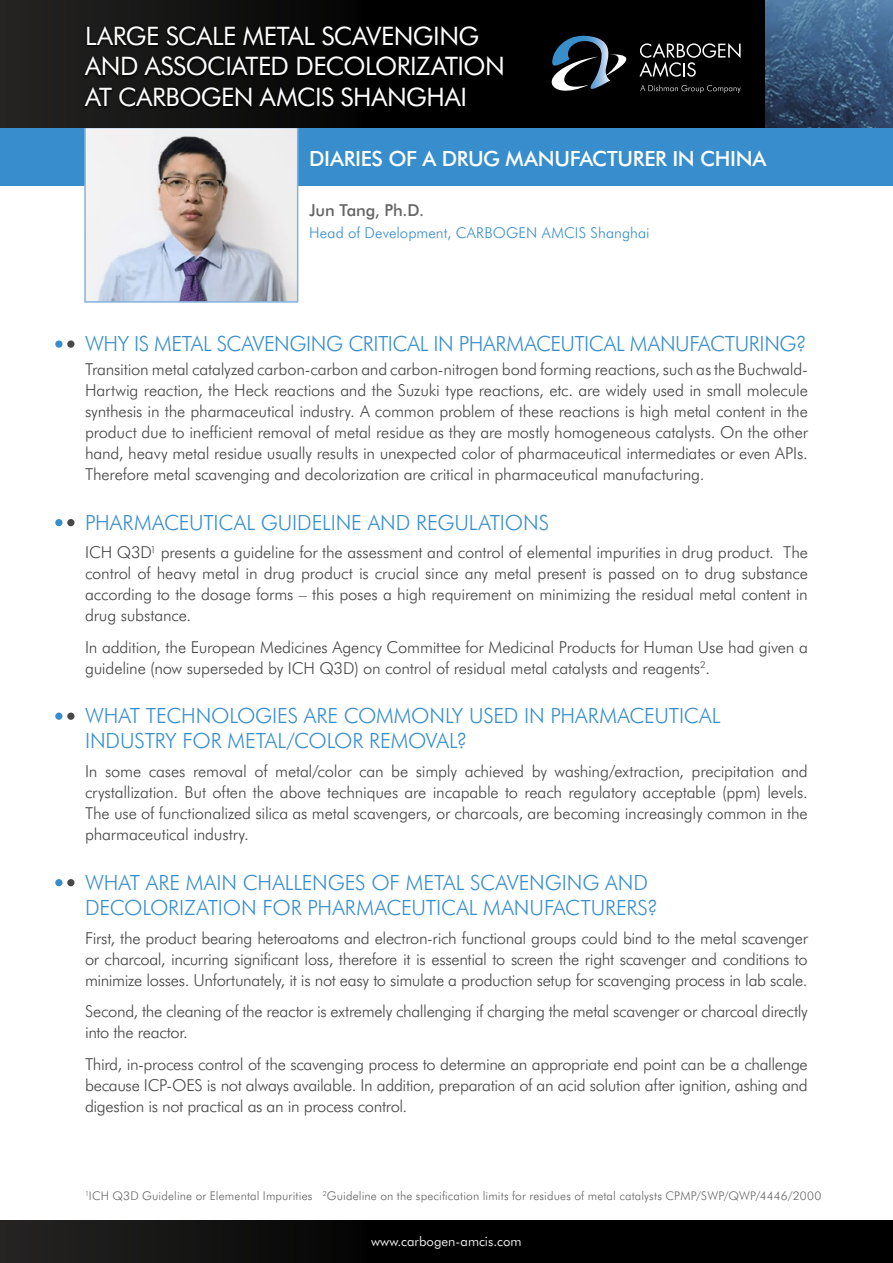
<style>
.page{position:relative;width:893px;height:1263px;background:#fff}
.page>*{position:absolute;margin:0;border:0;box-sizing:border-box;transform-origin:0 0}
.t1{font:25.5px/30.6px "Futura BT";letter-spacing:-.02em;color:#fff}
.t2{font:300 21px/25.2px "Futura BT";letter-spacing:-.01em;color:#388ecd}
.t3{font:500 21px "Futura BT";letter-spacing:-.015em;color:#fff}
.t4{font:300 16.5px/21px "Futura BT";letter-spacing:-.015em;color:#484848;text-align:justify}
.t5{font:500 16.5px "Futura BT";letter-spacing:-.01em;color:#656565}
.t6{font:300 15px "Futura BT";letter-spacing:.005em;color:#388ecd}
.t7{font:13.05px "Futura BT";color:#ebebeb}
.t8{font:300 12px "Futura BT";letter-spacing:.015em;color:#656565}
</style>
<div class="page">
<div style="left:0;top:104px;width:893px;height:82px;background:#388ecd"></div>
<img style="left:87px;top:130px;width:208px;height:170px">
<div style="left:84px;top:127px;width:214px;height:176px;border:2px solid #87b1dd"></div>
<svg style="left:0;top:0;width:765px;height:128px;background:#0b0a0a"></svg>
<img style="left:765px;top:0;width:128px;height:128px">
<svg style="left:549px;top:36px;width:192px;height:62px;background:#23272b"></svg>
<div style="left:82px;top:23px;width:423px;height:87px;background:#000;opacity:.7"></div>
<div style="left:0;top:1220px;width:893px;height:43px;background:linear-gradient(to right,#1b1a19,#000)"></div>
<div style="left:67px;top:340px;width:8px;height:8px;background:#484848;border-radius:50%"></div>
<div style="left:55px;top:340px;width:8px;height:8px;background:#388ecd;border-radius:50%"></div>
<div style="left:67px;top:519px;width:8px;height:7px;background:#484848;border-radius:50%"></div>
<div style="left:55px;top:519px;width:8px;height:7px;background:#388ecd;border-radius:50%"></div>
<div style="left:67px;top:712px;width:8px;height:8px;background:#484848;border-radius:50%"></div>
<div style="left:55px;top:712px;width:8px;height:8px;background:#388ecd;border-radius:50%"></div>
<div style="left:67px;top:879px;width:8px;height:7px;background:#484848;border-radius:50%"></div>
<div style="left:55px;top:879px;width:8px;height:7px;background:#388ecd;border-radius:50%"></div>
<h1 class="t1" style="left:85px;top:19px;width:421px">LARGE SCALE METAL SCAVENGING<br>AND ASSOCIATED DECOLORIZATION<br>AT CARBOGEN AMCIS SHANGHAI</h1>
<p class="t3" style="left:309px;top:144px;width:459px">DIARIES OF A DRUG MANUFACTURER IN CHINA</p>
<p class="t5" style="left:309px;top:198px;width:116px">Jun Tang, Ph.D.</p>
<p class="t6" style="left:309px;top:223px;width:342px">Head of Development, CARBOGEN AMCIS Shanghai</p>
<p class="t2" style="left:85px;top:330px;width:723px">WHY IS METAL SCAVENGING CRITICAL IN PHARMACEUTICAL MANUFACTURING?</p>
<p class="t4" style="left:85px;top:358px;width:724px">Transition metal catalyzed carbon-carbon and carbon-nitrogen bond forming reactions, such as the Buchwald-Hartwig reaction, the Heck reactions and the Suzuki type reactions, etc. are widely used in small molecule synthesis in the pharmaceutical industry. A common problem of these reactions is high metal content in the product due to inefficient removal of metal residue as they are mostly homogeneous catalysts. On the other hand, heavy metal residue usually results in unexpected color of pharmaceutical intermediates or even APIs.<br>Therefore metal scavenging and decolorization are critical in pharmaceutical manufacturing.</p>
<p class="t2" style="left:85px;top:509px;width:466px">PHARMACEUTICAL GUIDELINE AND REGULATIONS</p>
<p class="t4" style="left:85px;top:541px;width:724px">ICH Q3D<sup>1</sup> presents a guideline for the assessment and control of elemental impurities in drug product. The control of heavy metal in drug product is crucial since any metal present is passed on to drug substance according to the dosage forms – this poses a high requirement on minimizing the residual metal content in drug substance.</p>
<p class="t4" style="left:85px;top:636px;width:724px">In addition, the European Medicines Agency Committee for Medicinal Products for Human Use had given a guideline (now superseded by ICH Q3D) on control of residual metal catalysts and reagents<sup>2</sup>.</p>
<p class="t2" style="left:85px;top:702px;width:637px">WHAT TECHNOLOGIES ARE COMMONLY USED IN PHARMACEUTICAL<br>INDUSTRY FOR METAL/COLOR REMOVAL?</p>
<p class="t4" style="left:85px;top:760px;width:724px">In some cases removal of metal/color can be simply achieved by washing/extraction, precipitation and crystallization. But often the above techniques are incapable to reach regulatory acceptable (ppm) levels.<br>The use of functionalized silica as metal scavengers, or charcoals, are becoming increasingly common in the pharmaceutical industry.</p>
<p class="t2" style="left:85px;top:869px;width:574px">WHAT ARE MAIN CHALLENGES OF METAL SCAVENGING AND<br>DECOLORIZATION FOR PHARMACEUTICAL MANUFACTURERS?</p>
<p class="t4" style="left:85px;top:927px;width:724px">First, the product bearing heteroatoms and electron-rich functional groups could bind to the metal scavenger or charcoal, incurring significant loss, therefore it is essential to screen the right scavenger and conditions to minimize losses. Unfortunately, it is not easy to simulate a production setup for scavenging process in lab scale.</p>
<p class="t4" style="left:85px;top:1000px;width:724px">Second, the cleaning of the reactor is extremely challenging if charging the metal scavenger or charcoal directly into the reactor.</p>
<p class="t4" style="left:85px;top:1053px;width:724px">Third, in-process control of the scavenging process to determine an appropriate end point can be a challenge because ICP-OES is not always available. In addition, preparation of an acid solution after ignition, ashing and digestion is not practical as an in process control.</p>
<p class="t8" style="left:85px;top:1187px;width:738px"><sup>1</sup>ICH Q3D Guideline or Elemental Impurities <sup>2</sup>Guideline on the specification limits for residues of metal catalysts CPMP/SWP/QWP/4446/2000</p>
<p class="t7" style="left:371px;top:1233px;width:152px">www.carbogen-amcis.com</p>
</div>
